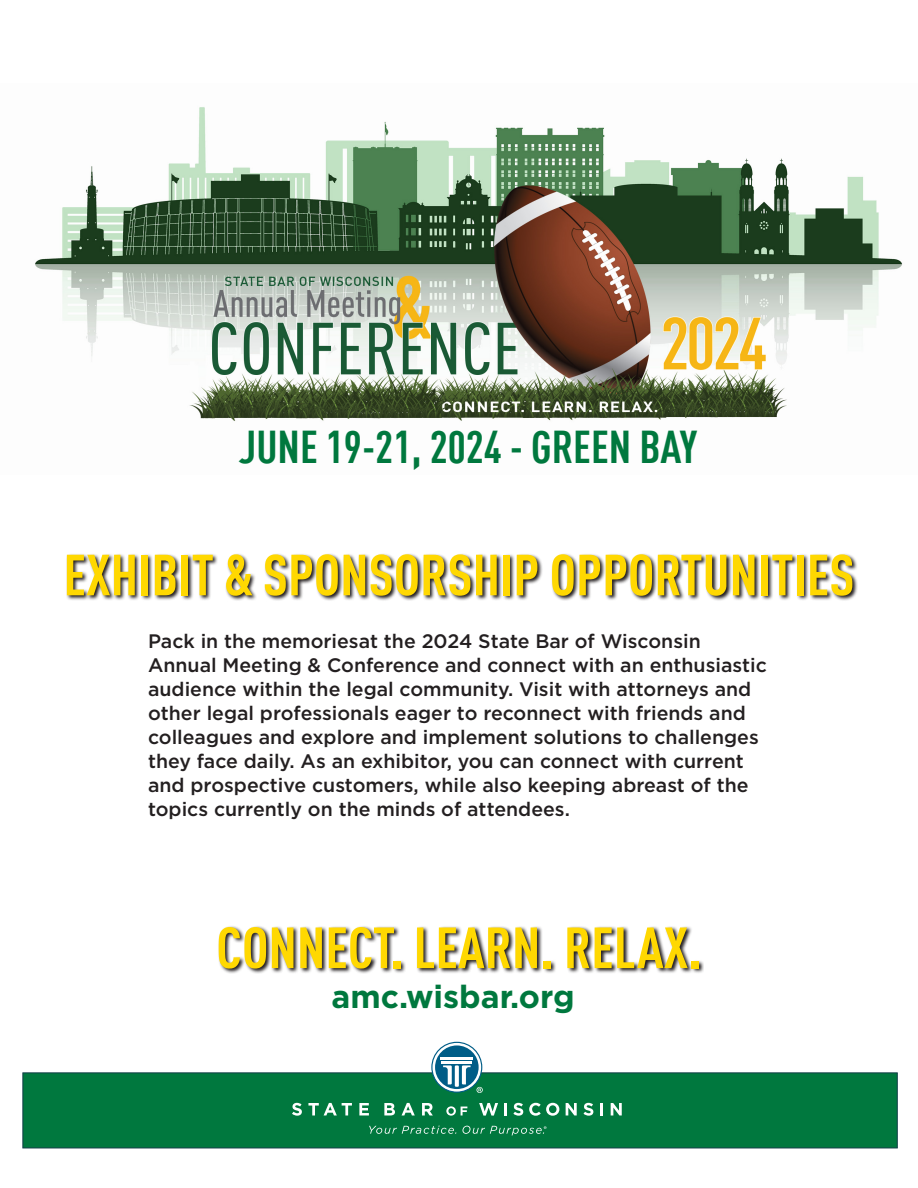
<style>
.page{position:relative;width:918px;height:1188px;background:#fff}
.page>*{position:absolute;margin:0;border:0;box-sizing:border-box;transform-origin:0 0}
.t1{font:700 condensed 57px "DIN Offc";color:#ffd801}
.t2{font:700 condensed 45px "DIN Offc";color:#00783e}
.t3{font:700 31.95px "Gotham";color:#00783e}
.t4{font:500 19.5px/24px "Gotham";color:#231f20}
</style>
<div class="page">
<img style="left:35px;top:107px;width:867px;height:314px">
<div style="left:23px;top:1073px;width:874px;height:75px;background:#00783e;border:1px solid #123e48"></div>
<svg style="left:369px;top:1126px;width:87px;height:8px"></svg>
<svg style="left:292px;top:1103px;width:10px;height:13px"></svg>
<svg style="left:308px;top:1103px;width:44px;height:12px"></svg>
<svg style="left:359px;top:1103px;width:10px;height:12px"></svg>
<svg style="left:384px;top:1103px;width:11px;height:12px"></svg>
<svg style="left:402px;top:1103px;width:13px;height:12px"></svg>
<svg style="left:422px;top:1103px;width:11px;height:12px"></svg>
<svg style="left:446px;top:1106px;width:21px;height:10px"></svg>
<svg style="left:479px;top:1103px;width:19px;height:13px"></svg>
<svg style="left:504px;top:1103px;width:3px;height:12px"></svg>
<svg style="left:513px;top:1103px;width:10px;height:13px"></svg>
<svg style="left:529px;top:1103px;width:30px;height:13px"></svg>
<svg style="left:566px;top:1103px;width:11px;height:12px"></svg>
<svg style="left:584px;top:1103px;width:9px;height:13px"></svg>
<svg style="left:600px;top:1103px;width:3px;height:12px"></svg>
<svg style="left:611px;top:1103px;width:11px;height:12px"></svg>
<svg style="left:431px;top:1042px;width:52px;height:51px"></svg>
<svg style="left:462px;top:1126px;width:85px;height:9px"></svg>
<svg style="left:66px;top:554px;width:792px;height:47px"></svg>
<svg style="left:218px;top:926px;width:486px;height:48px"></svg>
<p class="t2" style="left:239px;top:419px;width:460px">JUNE 19-21, 2024 - GREEN BAY</p>
<p class="t1" style="left:63px;top:540px;width:793px">EXHIBIT &amp; SPONSORSHIP OPPORTUNITIES</p>
<p class="t4" style="left:148px;top:629px;width:620px">Pack in the memoriesat the 2024 State Bar of Wisconsin Annual Meeting &amp; Conference and connect with an enthusiastic audience within the legal community. Visit with attorneys and other legal professionals eager to reconnect with friends and colleagues and explore and implement solutions to challenges they face daily. As an exhibitor, you can connect with current and prospective customers, while also keeping abreast of the topics currently on the minds of attendees.</p>
<p class="t1" style="left:216px;top:913px;width:487px">CONNECT. LEARN. RELAX.</p>
<p class="t3" style="left:332px;top:976px;width:244px">amc.wisbar.org</p>
</div>
